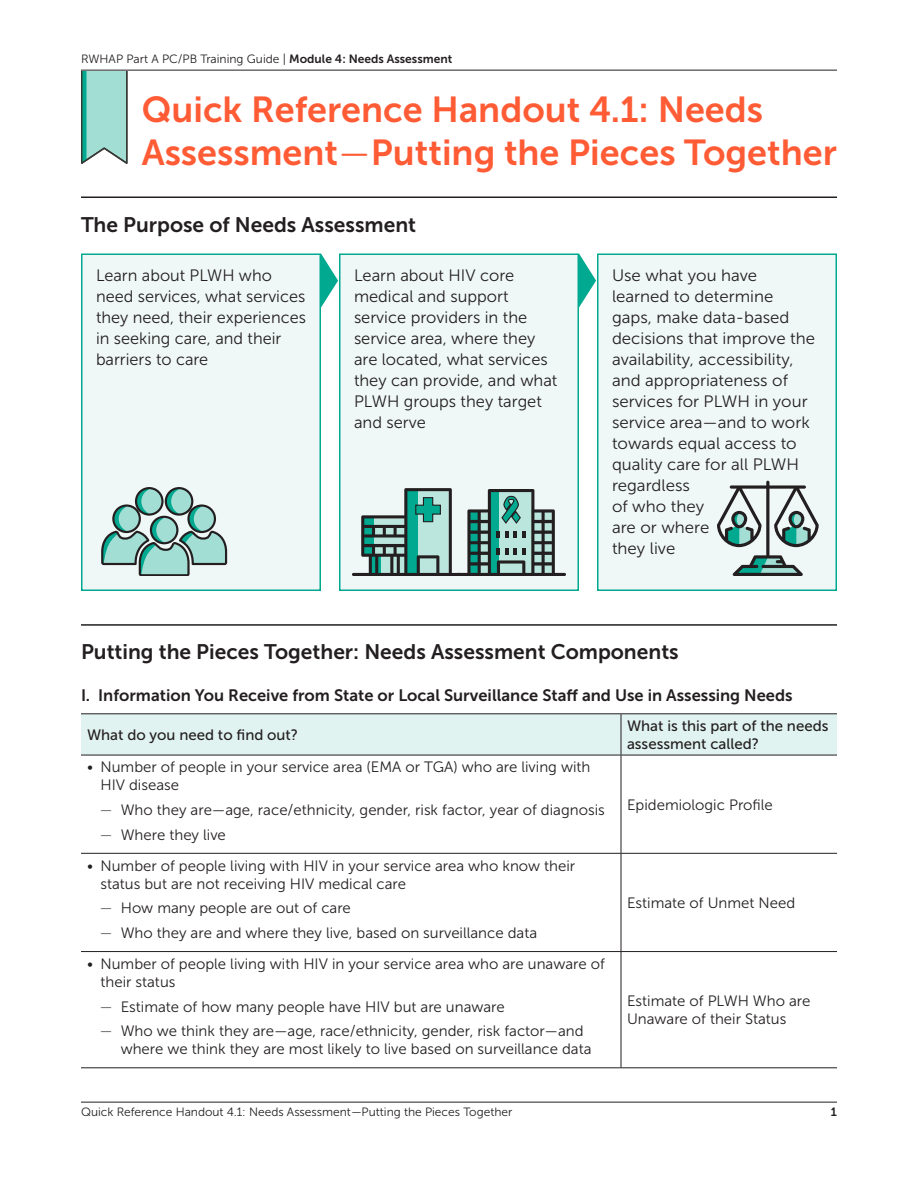
<style>
.page{position:relative;width:918px;height:1188px;background:#fff}
.page>*{position:absolute;margin:0;border:0;box-sizing:border-box;transform-origin:0 0}
.t1{font:36px/43.2px "Museo Sans 700";color:#ff5b35}
.t2{font:21px "Museo Sans 700";color:#231f20}
.main{font:16.5px/21px "Museo Sans 300";color:#231f20}
.t3{font:16.5px "Museo Sans 700";color:#231f20}
.table__main{font:15px/18px "Museo Sans 300";color:#231f20}
.table__header{font:15px/18px "Museo Sans 500";color:#231f20}
.t4{font:12px "Museo Sans 300";color:#231f20}
.t5{font:12px "Museo Sans 700";color:#231f20}
.s1{font-family:"Museo Sans 700"}
.s2{font-family:"Museo Sans 300"}
.s3{font-family:"Museo Sans 100"}
</style>
<div class="page">
<svg style="left:81px;top:71px;width:47px;height:93px"></svg>
<svg style="left:81px;top:69px;width:47px;height:1px"></svg>
<hr style="left:81px;top:1102px;width:756px;height:1px;background:#231f20">
<hr style="left:81px;top:70px;width:756px;height:1px;background:#231f20">
<hr style="left:81px;top:196px;width:756px;height:2px;background:#231f20">
<div style="left:82px;top:254px;width:238px;height:336px;background:#eff8f6"></div>
<div style="left:81px;top:254px;width:240px;height:337px;border:2px solid #00a990"></div>
<div style="left:340px;top:254px;width:238px;height:336px;background:#eff8f6"></div>
<div style="left:339px;top:254px;width:240px;height:337px;border:2px solid #00a990"></div>
<div style="left:598px;top:254px;width:238px;height:336px;background:#eff8f6"></div>
<div style="left:597px;top:254px;width:240px;height:337px;border:2px solid #00a990"></div>
<svg style="left:321px;top:254px;width:17px;height:54px"></svg>
<svg style="left:579px;top:254px;width:17px;height:54px"></svg>
<hr style="left:81px;top:624px;width:756px;height:2px;background:#231f20">
<div style="left:81px;top:714px;width:756px;height:41px;background:#e1f3f0"></div>
<hr style="left:81px;top:713px;width:540px;height:1px;background:#231f20">
<hr style="left:621px;top:713px;width:216px;height:1px;background:#231f20">
<hr style="left:621px;top:714px;width:1px;height:41px;background:#231f20">
<hr style="left:81px;top:755px;width:540px;height:1px;background:#231f20">
<hr style="left:621px;top:755px;width:216px;height:1px;background:#231f20">
<hr style="left:621px;top:853px;width:216px;height:1px;background:#231f20">
<hr style="left:621px;top:854px;width:1px;height:97px;background:#231f20">
<hr style="left:81px;top:951px;width:540px;height:1px;background:#231f20">
<hr style="left:621px;top:951px;width:216px;height:1px;background:#231f20">
<hr style="left:621px;top:952px;width:1px;height:115px;background:#231f20">
<hr style="left:81px;top:1067px;width:540px;height:1px;background:#231f20">
<hr style="left:621px;top:1067px;width:216px;height:1px;background:#231f20">
<hr style="left:621px;top:755px;width:1px;height:98px;background:#231f20">
<hr style="left:81px;top:853px;width:540px;height:1px;background:#231f20">
<div style="left:135px;top:487px;width:29px;height:29px;border:2px solid #231f20;border-radius:50%"></div>
<div style="left:165px;top:487px;width:28px;height:29px;border:2px solid #231f20;border-radius:50%"></div>
<svg style="left:101px;top:488px;width:127px;height:88px"></svg>
<svg style="left:352px;top:488px;width:214px;height:88px"></svg>
<svg style="left:717px;top:481px;width:102px;height:95px"></svg>
<p class="t4" style="left:81px;top:52px;width:373px">RWHAP Part A PC/PB Training Guide | <span class="s1">Module 4: Needs Assessment</span></p>
<p class="t1" style="left:142px;top:87px;width:697px">Quick Reference Handout 4.1: Needs<br>Assessment<span class="s2">—</span>Putting the Pieces Together</p>
<p class="t2" style="left:81px;top:213px;width:337px">The Purpose of Needs Assessment</p>
<p class="main" style="left:96px;top:265px;width:211px">Learn about PLWH who need services, what services they need, their experiences in seeking care, and their barriers to care</p>
<p class="main" style="left:354px;top:265px;width:205px">Learn about HIV core medical and support service providers in the service area, where they are located, what services they can provide, and what<br>PLWH groups they target and serve</p>
<p class="main" style="left:612px;top:265px;width:205px">Use what you have learned to determine gaps, make data-based decisions that improve the availability, accessibility, and appropriateness of services for PLWH in your service area—and to work towards equal access to quality care for all PLWH regardless<br>of who they<br>are or where<br>they live</p>
<p class="t2" style="left:81px;top:640px;width:599px">Putting the Pieces Together: Needs Assessment Components</p>
<p class="t3" style="left:81px;top:686px;width:713px">I. Information You Receive from State or Local Surveillance Staff and Use in Assessing Needs</p>
<p class="table__header" style="left:87px;top:726px;width:213px">What do you need to find out?</p>
<p class="table__header" style="left:627px;top:717px;width:203px">What is this part of the needs assessment called?</p>
<p class="table__main" style="left:100px;top:758px;width:491px;text-indent:-14px">• Number of people in your service area (EMA or TGA) who are living with<br>HIV disease</p>
<p class="table__main" style="left:100px;top:801px;width:506px"><span class="s3">—</span> Who they are—age, race/ethnicity, gender, risk factor, year of diagnosis</p>
<p class="table__main" style="left:100px;top:826px;width:127px"><span class="s3">—</span> Where they live</p>
<p class="table__main" style="left:627px;top:796px;width:147px">Epidemiologic Profile</p>
<p class="table__main" style="left:100px;top:857px;width:476px;text-indent:-14px">• Number of people living with HIV in your service area who know their status but are not receiving HIV medical care</p>
<p class="table__main" style="left:100px;top:899px;width:252px"><span class="s3">—</span> How many people are out of care</p>
<p class="table__main" style="left:100px;top:924px;width:438px"><span class="s3">—</span> Who they are and where they live, based on surveillance data</p>
<p class="table__main" style="left:100px;top:955px;width:506px;text-indent:-14px">• Number of people living with HIV in your service area who are unaware of their status</p>
<p class="table__main" style="left:100px;top:998px;width:406px"><span class="s3">—</span> Estimate of how many people have HIV but are unaware</p>
<p class="table__main" style="left:121px;top:1022px;width:472px;text-indent:-20px"><span class="s3">—</span> Who we think they are—age, race/ethnicity, gender, risk factor—and where we think they are most likely to live based on surveillance data</p>
<p class="table__main" style="left:627px;top:894px;width:170px">Estimate of Unmet Need</p>
<p class="table__main" style="left:627px;top:992px;width:185px">Estimate of PLWH Who are<br>Unaware of their Status</p>
<p class="t4" style="left:81px;top:1105px;width:433px">Quick Reference Handout 4.1: Needs Assessment—Putting the Pieces Together</p>
<p class="t5" style="left:831px;top:1105px;width:8px">1</p>
</div>
